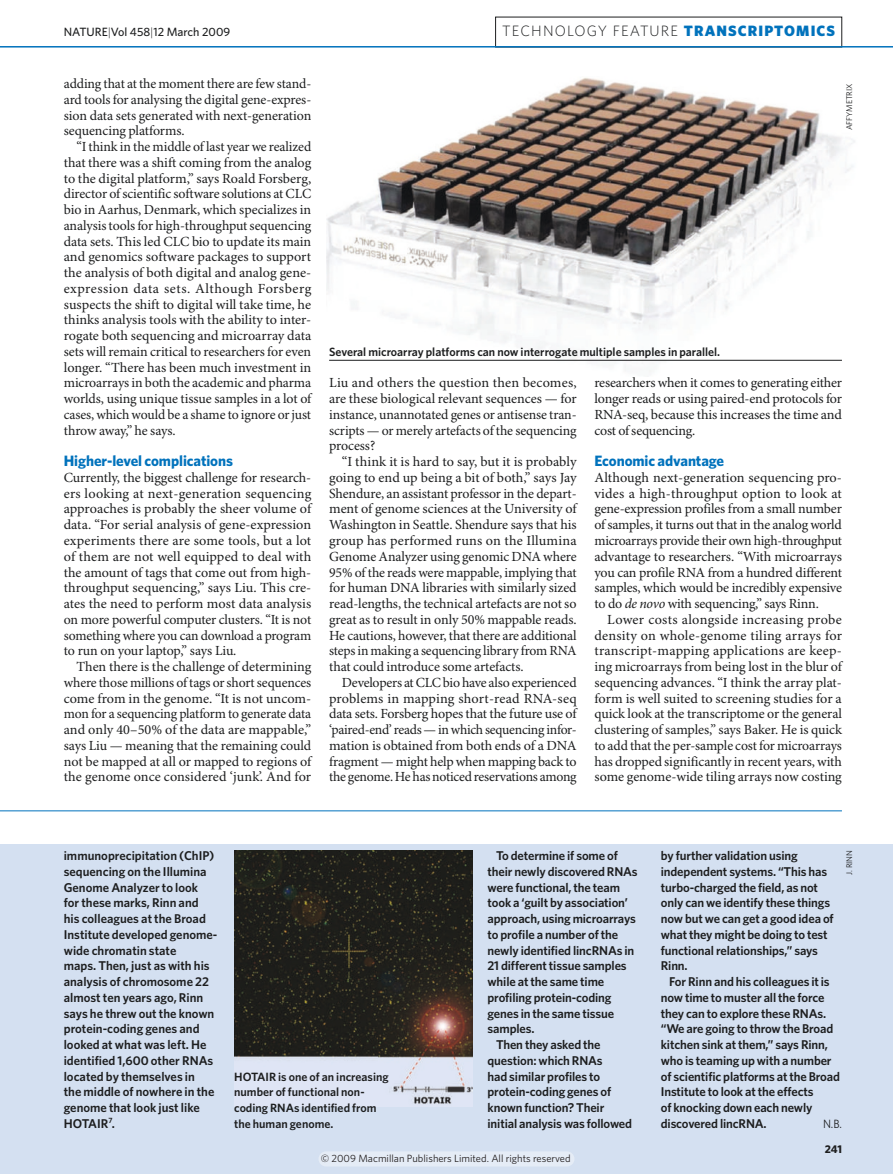
<style>
.page{position:relative;width:893px;height:1174px;background:#fff}
.page>*{position:absolute;margin:0;border:0;box-sizing:border-box;transform-origin:0 0}
.t1{font:700 15px "Whitney";letter-spacing:-.005em;color:#0072bc}
.t2{font:300 15px "Whitney";letter-spacing:.075em;color:#1d1e1f}
.t3{font:13.95px/15.8px "Minion Pro";letter-spacing:-.01em;color:#1d1e1f;text-align:justify}
.t4{font:600 12.75px/15.8px "Whitney";letter-spacing:-.01em;color:#1d1e1f}
.t5{font:600 12px/15.8px "Whitney";color:#1d1e1f}
.t6{font:500 12px "Whitney";color:#1d1e1f}
.t7{font:12px "Whitney Book 2";color:#1d1e1f;scale:.95 1}
.t8{font:700 11.25px "Whitney";color:#1d1e1f}
.t9{font:10.5px "Whitney";color:#231f20}
.t10{font:8.25px "Whitney Book 2";color:#1d1e1f}
.s1{font-weight:300}
.s2{font-weight:900;color:#0072bc}
.s3{font-style:italic}
</style>
<div class="page">
<div style="left:0;top:844px;width:893px;height:330px;background:#d4e0f1"></div>
<svg style="left:0;top:810px;width:842px;height:297px"></svg>
<img style="left:326px;top:78px;width:529px;height:293px">
<img style="left:234px;top:850px;width:238px;height:256px">
<hr style="left:329px;top:360px;width:513px;height:1px;background:#1d1e1f">
<hr style="left:0;top:46px;width:893px;height:2px;background:#0072bc">
<div style="left:319px;top:1152px;width:255px;height:14px;background:#e5ecf6"></div>
<p class="t6" style="left:64px;top:28px;width:168px">NATURE<span class="s1">|</span>Vol 458<span class="s1">|</span>12 March 2009</p>
<p class="t3" style="left:64px;top:77px;width:249px">adding that at the moment there are few stand&shy;ard tools for analysing the digital gene-expres&shy;sion data sets generated with next-generation sequencing platforms.</p>
<p class="t3" style="left:64px;top:140px;width:249px;text-indent:13px">“I think in the middle of last year we realized that there was a shift coming from the analog to the digital platform,” says Roald Forsberg, director of scientific software solutions at CLC bio in Aarhus, Denmark, which specializes in analysis tools for high-throughput sequencing data sets. This led CLC bio to update its main and genomics software packages to support the analysis of both digital and analog gene&shy;expression data sets. Although Forsberg suspects the shift to digital will take time, he thinks analysis tools with the ability to inter&shy;rogate both sequencing and microarray data sets will remain critical to researchers for even longer. “There has been much investment in microarrays in both the academic and pharma worlds, using unique tissue samples in a lot of cases, which would be a shame to ignore or just throw away,” he says.</p>
<p class="t1" style="left:64px;top:455px;width:171px">Higher-level complications</p>
<p class="t3" style="left:64px;top:471px;width:249px">Currently, the biggest challenge for research&shy;ers looking at next-generation sequencing approaches is probably the sheer volume of data. “For serial analysis of gene-expression experiments there are some tools, but a lot of them are not well equipped to deal with the amount of tags that come out from high&shy;throughput sequencing,” says Liu. This cre&shy;ates the need to perform most data analysis on more powerful computer clusters. “It is not something where you can download a program to run on your laptop,” says Liu.</p>
<p class="t3" style="left:64px;top:660px;width:249px;text-indent:13px">Then there is the challenge of determining where those millions of tags or short sequences come from in the genome. “It is not uncom&shy;mon for a sequencing platform to generate data and only 40–50% of the data are mappable,” says Liu — meaning that the remaining could not be mapped at all or mapped to regions of the genome once considered ‘junk’. And for</p>
<p class="t2" style="left:502px;top:25px;width:334px">TECHNOLOGY FEATURE <span class="s2">TRANSCRIPTOMICS</span></p>
<p class="t10" style="left:846px;top:130px;width:49px;rotate:-90deg">AFFYMETRIX</p>
<p class="t5" style="left:329px;top:345px;width:393px">Several microarray platforms can now interrogate multiple samples in parallel.</p>
<p class="t3" style="left:329px;top:376px;width:249px">Liu and others the question then becomes, are these biological relevant sequences — for instance, unannotated genes or antisense tran&shy;scripts — or merely artefacts of the sequencing process?</p>
<p class="t3" style="left:329px;top:455px;width:249px;text-indent:13px">“I think it is hard to say, but it is probably going to end up being a bit of both,” says Jay Shendure, an assistant professor in the depart&shy;ment of genome sciences at the University of Washington in Seattle. Shendure says that his group has performed runs on the Illumina Genome Analyzer using genomic DNA where 95% of the reads were mappable, implying that for human DNA libraries with similarly sized read-lengths, the technical artefacts are not so great as to result in only 50% mappable reads.<br>He cautions, however, that there are additional steps in making a sequencing library from RNA that could introduce some artefacts.</p>
<p class="t3" style="left:329px;top:675px;width:249px;text-indent:13px">Developers at CLC bio have also experienced problems in mapping short-read RNA-seq data sets. Forsberg hopes that the future use of ‘paired-end’ reads — in which sequencing infor&shy;mation is obtained from both ends of a DNA fragment — might help when mapping back to the genome. He has noticed reservations among</p>
<p class="t3" style="left:594px;top:376px;width:249px">researchers when it comes to generating either longer reads or using paired-end protocols for RNA-seq, because this increases the time and cost of sequencing.</p>
<p class="t1" style="left:594px;top:455px;width:131px">Economic advantage</p>
<p class="t3" style="left:594px;top:471px;width:249px">Although next-generation sequencing pro&shy;vides a high-throughput option to look at gene-expression profiles from a small number of samples, it turns out that in the analog world microarrays provide their own high- throughput advantage to researchers. “With microarrays you can profile RNA from a hundred different samples, which would be incredibly expensive to do <span class="s3">de novo</span> with sequencing,” says Rinn.</p>
<p class="t3" style="left:594px;top:612px;width:249px;text-indent:13px">Lower costs alongside increasing probe density on whole-genome tiling arrays for transcript-mapping applications are keep&shy;ing microarrays from being lost in the blur of sequencing advances. “I think the array plat&shy;form is well suited to screening studies for a quick look at the transcriptome or the general clustering of samples,” says Baker. He is quick to add that the per-sample cost for microarrays has dropped significantly in recent years, with some genome-wide tiling arrays now costing</p>
<p class="t4" style="left:64px;top:848px;width:155px">immunoprecipitation (ChIP) sequencing on the Illumina<br>Genome Analyzer to look<br>for these marks, Rinn and his colleagues at the Broad<br>Institute developed genome&shy;wide chromatin state<br>maps. Then, just as with his analysis of chromosome 22 almost ten years ago, Rinn says he threw out the known protein-coding genes and looked at what was left. He identified 1,600 other RNAs located by themselves in<br>the middle of nowhere in the genome that look just like<br>HOTAIR<sup>7</sup>.</p>
<p class="t4" style="left:496px;top:848px;width:123px">To determine if some of</p>
<p class="t4" style="left:487px;top:864px;width:152px">their newly discovered RNAs</p>
<p class="t4" style="left:487px;top:880px;width:134px">were functional, the team</p>
<p class="t4" style="left:487px;top:896px;width:142px">took a ‘guilt by association’</p>
<p class="t4" style="left:487px;top:911px;width:150px">approach, using microarrays</p>
<p class="t4" style="left:487px;top:927px;width:132px">to profile a number of the</p>
<p class="t4" style="left:487px;top:943px;width:148px">newly identified lincRNAs in</p>
<p class="t4" style="left:487px;top:959px;width:141px">21 different tissue samples</p>
<p class="t4" style="left:487px;top:974px;width:118px">while at the same time</p>
<p class="t4" style="left:487px;top:990px;width:126px">profiling protein-coding</p>
<p class="t4" style="left:487px;top:1006px;width:128px">genes in the same tissue</p>
<p class="t4" style="left:487px;top:1022px;width:49px">samples.</p>
<p class="t4" style="left:496px;top:1037px;width:106px">Then they asked the</p>
<p class="t4" style="left:487px;top:1053px;width:117px">question: which RNAs</p>
<p class="t4" style="left:487px;top:1069px;width:114px">had similar profiles to</p>
<p class="t4" style="left:487px;top:1085px;width:125px">protein-coding genes of</p>
<p class="t4" style="left:487px;top:1100px;width:118px">known function? Their</p>
<p class="t4" style="left:487px;top:1116px;width:146px">initial analysis was followed</p>
<p class="t5" style="left:234px;top:1069px;width:156px">HOTAIR is one of an increasing number of functional non&shy;coding RNAs identified from the human genome.</p>
<p class="t9" style="left:321px;top:1152px;width:251px">© 2009 Macmillan Publishers Limited. All rights reserved</p>
<p class="t10" style="left:846px;top:874px;width:26px;rotate:-90deg">J. RINN</p>
<p class="t4" style="left:661px;top:848px;width:174px">by further validation using independent systems. “This has turbo-charged the field, as not only can we identify these things now but we can get a good idea of what they might be doing to test functional relationships,” says<br>Rinn.</p>
<p class="t4" style="left:661px;top:974px;width:181px;text-indent:9px">For Rinn and his colleagues it is now time to muster all the force they can to explore these RNAs. “We are going to throw the Broad kitchen sink at them,” says Rinn, who is teaming up with a number of scientific platforms at the Broad<br>Institute to look at the effects<br>of knocking down each newly discovered lincRNA.</p>
<p class="t7" style="left:823px;top:1119px;width:21px">N.B.</p>
<p class="t8" style="left:825px;top:1144px;width:19px">241</p>
</div>
